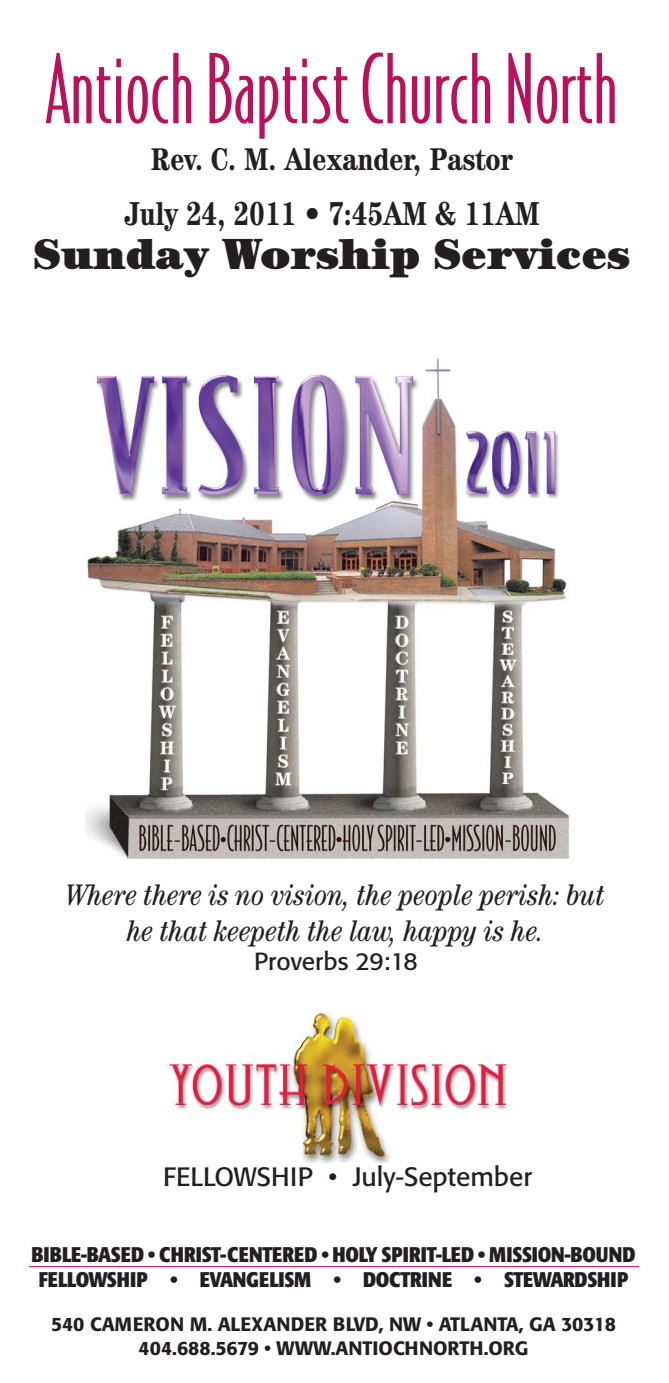
<style>
.page{position:relative;width:669px;height:1383px;background:#fff}
.page>*{position:absolute;margin:0;border:0;box-sizing:border-box;transform-origin:0 0}
.t1{font:300 91px "Bodega Sans";color:#bd1059}
.t2{font:900 43.75px "Century";color:#231f20;scale:.95 1}
.t3{font:700 condensed 33.25px "Century";color:#231f20;scale:.95 1}
.t4{font:700 condensed 31.5px "Century";color:#231f20}
.t5{font:italic condensed 29.75px/35.7px "Century";color:#231f20;text-align:center}
.t6{font:26.25px "Formata";color:#231f20}
.t7{font:24.5px "Formata";color:#231f20}
.t8{font:700 condensed 21px/25.2px "Formata";letter-spacing:-.01em;color:#231f20;text-align:center}
.t9{font:500 19.25px/23.1px "Formata";color:#231f20;text-align:center}
</style>
<div class="page">
<hr style="left:29px;top:1266px;width:610px;height:1px;background:#bd1059">
<img style="left:85px;top:357px;width:484px;height:502px">
<img style="left:167px;top:1010px;width:341px;height:152px">
<p class="t1" style="left:46px;top:53px;width:573px">Antioch Baptist Church North</p>
<p class="t4" style="left:151px;top:148px;width:364px">Rev. C. M. Alexander, Pastor</p>
<p class="t3" style="left:124px;top:202px;width:439px">July 24, 2011 • 7:45AM &amp; 11AM</p>
<p class="t2" style="left:33px;top:239px;width:629px">Sunday Worship Services</p>
<p class="t5" style="left:66px;top:880px;width:540px">Where there is no vision, the people perish: but he that keepeth the law, happy is he.</p>
<p class="t7" style="left:254px;top:951px;width:165px">Proverbs 29:18</p>
<p class="t6" style="left:163px;top:1165px;width:371px">FELLOWSHIP • July-September</p>
<p class="t8" style="left:31px;top:1243px;width:605px">BIBLE-BASED • CHRIST-CENTERED • HOLY SPIRIT-LED • MISSION-BOUND<br>FELLOWSHIP • EVANGELISM • DOCTRINE • STEWARDSHIP</p>
<p class="t9" style="left:51px;top:1315px;width:566px">540 CAMERON M. ALEXANDER BLVD, NW • ATLANTA, GA 30318<br>404.688.5679 • WWW.ANTIOCHNORTH.ORG</p>
</div>
